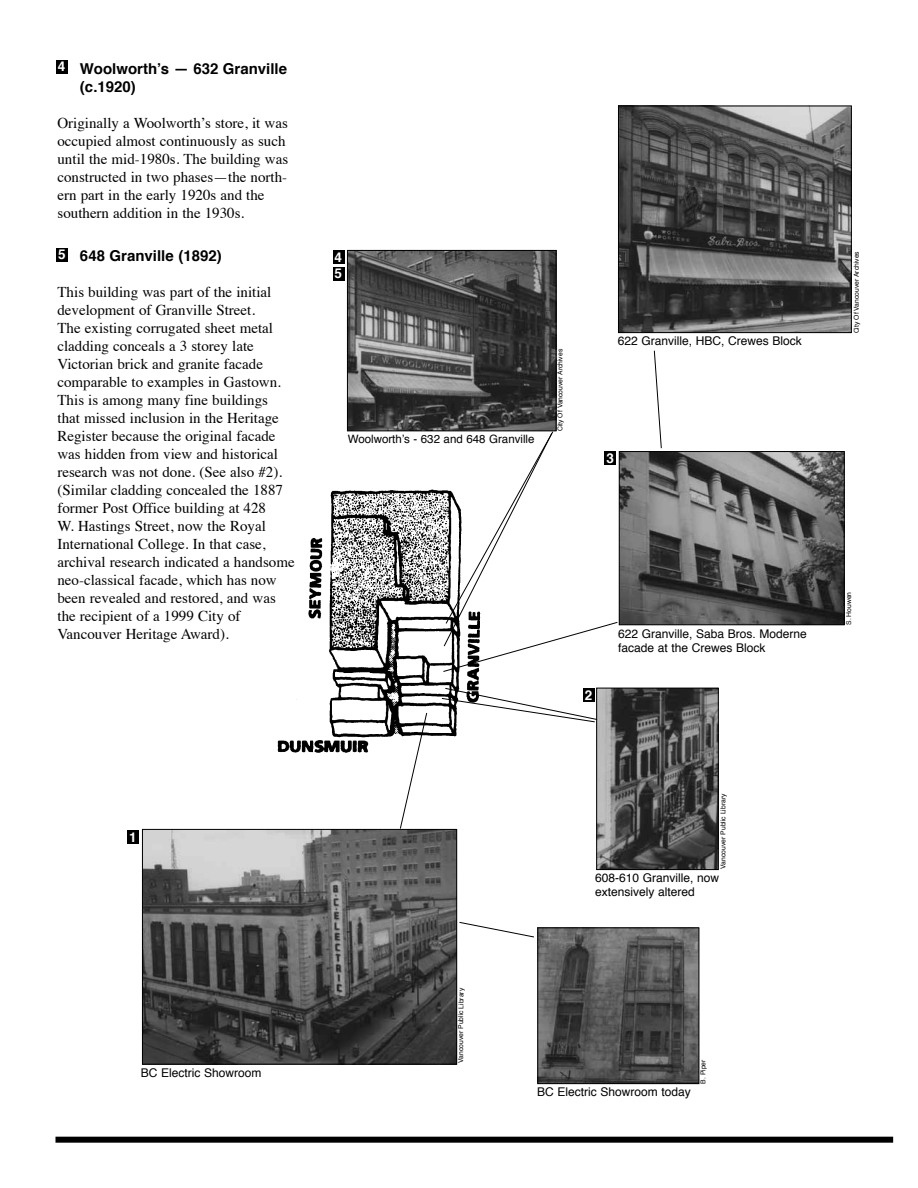
<style>
.page{position:relative;width:918px;height:1188px;background:#fff}
.page>*{position:absolute;margin:0;border:0;box-sizing:border-box;transform-origin:0 0}
.t1{font:15px/18px "Times";color:#000}
.t2{font:700 15px/18px "Helvetica";color:#000}
.t3{font:700 13.5px "Helvetica";color:#fff}
.t4{font:12px/14.4px "Helvetica";color:#000}
.t5{font:11.55px "Helvetica";color:#000}
.t6{font:6.75px "Helvetica";color:#000}
</style>
<div class="page">
<img style="left:349px;top:252px;width:205px;height:177px">
<div style="left:347px;top:250px;width:209px;height:181px;border:1px solid #000"></div>
<img style="left:621px;top:453px;width:222px;height:170px">
<div style="left:619px;top:451px;width:226px;height:174px;border:1px solid #000"></div>
<img style="left:598px;top:690px;width:119px;height:178px">
<div style="left:596px;top:688px;width:123px;height:182px;border:1px solid #000"></div>
<img style="left:144px;top:831px;width:311px;height:232px">
<div style="left:142px;top:829px;width:315px;height:236px;border:1px solid #000"></div>
<div style="left:56px;top:1137px;width:837px;height:6px;background:#000"></div>
<img style="left:277px;top:489px;width:202px;height:264px">
<svg style="left:400px;top:713px;width:27px;height:116px"></svg>
<svg style="left:654px;top:350px;width:8px;height:99px"></svg>
<div style="left:128px;top:830px;width:11px;height:14px;background:#000"></div>
<div style="left:333px;top:251px;width:12px;height:13px;background:#000"></div>
<div style="left:57px;top:60px;width:11px;height:14px;background:#000"></div>
<div style="left:333px;top:267px;width:11px;height:14px;background:#000"></div>
<div style="left:57px;top:248px;width:11px;height:14px;background:#000"></div>
<svg style="left:442px;top:688px;width:155px;height:34px"></svg>
<img style="left:620px;top:108px;width:230px;height:223px">
<div style="left:618px;top:106px;width:234px;height:227px;border:1px solid #000"></div>
<img style="left:539px;top:930px;width:158px;height:152px">
<div style="left:537px;top:928px;width:162px;height:156px;border:1px solid #000"></div>
<svg style="left:459px;top:922px;width:75px;height:15px"></svg>
<svg style="left:443px;top:431px;width:175px;height:241px"></svg>
<p class="t3" style="left:58px;top:56px;width:9px">4</p>
<p class="t2" style="left:80px;top:60px;width:209px">Woolworth’s — 632 Granville (c.1920)</p>
<p class="t1" style="left:57px;top:113px;width:232px">Originally a Woolworth’s store, it was occupied almost continuously as such until the mid-1980s. The building was constructed in two phases—the north&shy;ern part in the early 1920s and the southern addition in the 1930s.</p>
<p class="t2" style="left:80px;top:247px;width:143px">648 Granville (1892)</p>
<p class="t1" style="left:57px;top:282px;width:239px">This building was part of the initial development of Granville Street.<br>The existing corrugated sheet metal cladding conceals a 3 storey late Victorian brick and granite facade comparable to examples in Gastown.<br>This is among many fine buildings<br>that missed inclusion in the Heritage Register because the original facade was hidden from view and historical research was not done. (See also #2). (Similar cladding concealed the 1887 former Post Office building at 428<br>W. Hastings Street, now the Royal International College. In that case, archival research indicated a handsome neo-classical facade, which has now been revealed and restored, and was the recipient of a 1999 City of Vancouver Heritage Award).</p>
<p class="t3" style="left:58px;top:244px;width:9px">5</p>
<p class="t3" style="left:129px;top:826px;width:9px">1</p>
<p class="t4" style="left:141px;top:1066px;width:122px">BC Electric Showroom</p>
<p class="t3" style="left:334px;top:247px;width:9px">4</p>
<p class="t3" style="left:335px;top:263px;width:9px">5</p>
<p class="t5" style="left:348px;top:430px;width:188px">Woolworth’s - 632 and 648 Granville</p>
<p class="t6" style="left:555px;top:431px;width:84px;rotate:-90deg">City Of Vancouver Archives</p>
<p class="t4" style="left:618px;top:334px;width:186px">622 Granville, HBC, Crewes Block</p>
<p class="t3" style="left:606px;top:448px;width:9px">3</p>
<p class="t6" style="left:851px;top:333px;width:84px;rotate:-90deg">City Of Vancouver Archives</p>
<p class="t6" style="left:456px;top:1063px;width:76px;rotate:-90deg">Vancouver Public Library</p>
<p class="t3" style="left:585px;top:684px;width:9px">2</p>
<p class="t4" style="left:618px;top:627px;width:190px">622 Granville, Saba Bros. Moderne facade at the Crewes Block</p>
<p class="t6" style="left:718px;top:869px;width:76px;rotate:-90deg">Vancouver Public Library</p>
<p class="t4" style="left:595px;top:871px;width:126px">608-610 Granville, now extensively altered</p>
<p class="t6" style="left:843px;top:625px;width:35px;rotate:-90deg">S. Houwen</p>
<p class="t4" style="left:537px;top:1085px;width:155px">BC Electric Showroom today</p>
<p class="t6" style="left:698px;top:1084px;width:26px;rotate:-90deg">B. Piper</p>
</div>
